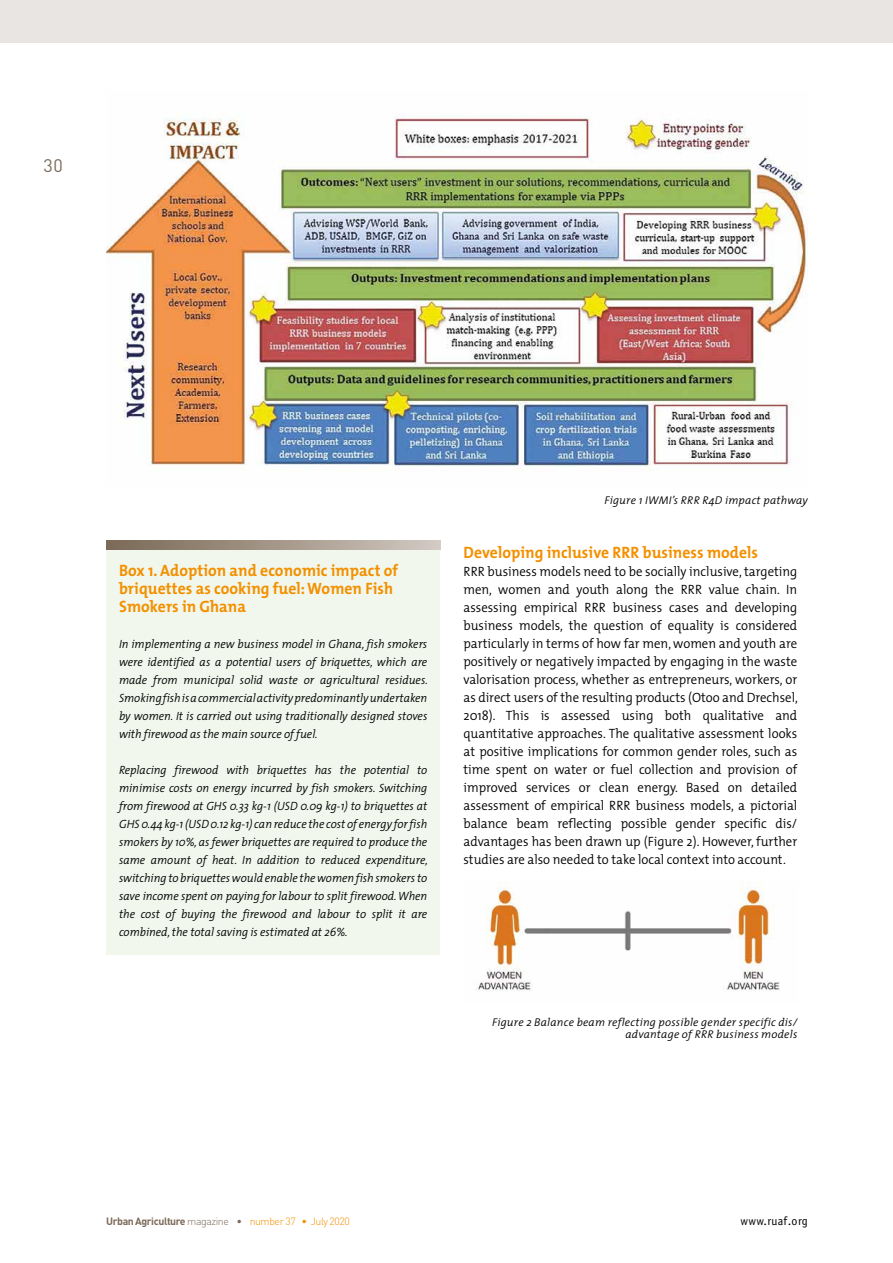
<style>
.page{position:relative;width:893px;height:1263px;background:#fff}
.page>*{position:absolute;margin:0;border:0;box-sizing:border-box;transform-origin:0 0}
.t1{font:18px "DIN";color:#7b6a58}
.t2{font:700 16.5px/18px "The Mix";letter-spacing:.005em;color:#f39000;scale:.95 1}
.t3{font:300 13.5px/18px "The Mix";color:#000;text-align:justify;scale:.95 1}
.t4{font:italic 300 12px/18px "The Mix";color:#000;text-align:justify;scale:.95 1}
.t5{font:12px "Officina Sans";letter-spacing:.03em;color:#000}
.t6{font:italic 300 11.25px/12px "The Mix";letter-spacing:.02em;color:#000;text-align:right}
.t7{font:300 10.5px "DIN";letter-spacing:-.04em;color:#f39000}
.s1{font-weight:700;color:#7b6a58}
.s2{color:#7b6a58}
</style>
<div class="page">
<div style="left:0;top:0;width:893px;height:43px;background:#e9e5e2"></div>
<img style="left:476px;top:881px;width:304px;height:110px">
<div style="left:106px;top:549px;width:334px;height:405px;background:#f1f7ed"></div>
<svg style="left:106px;top:540px;width:334px;height:9px;background:#a4978a"></svg>
<img style="left:106px;top:114px;width:702px;height:357px">
<h1 class="t1" style="left:44px;top:155px;width:21px">30</h1>
<p class="t2" style="left:119px;top:561px;width:295px">Box 1. Adoption and economic impact of briquettes as cooking fuel: Women Fish<br>Smokers in Ghana</p>
<p class="t4" style="left:119px;top:635px;width:326px">In implementing a new business model in Ghana, fish smokers were identified as a potential users of briquettes, which are made from municipal solid waste or agricultural residues.<br>Smoking fish is a commercial activity predominantly undertaken by women. It is carried out using traditionally designed stoves with firewood as the main source of fuel.</p>
<p class="t4" style="left:119px;top:761px;width:327px">Replacing firewood with briquettes has the potential to minimise costs on energy incurred by fish smokers. Switching from firewood at GHS 0.33 kg-1 (USD 0.09 kg-1) to briquettes at GHS 0.44 kg-1 (USD 0.12 kg-1) can reduce the cost of energy for fish smokers by 10%, as fewer briquettes are required to produce the same amount of heat. In addition to reduced expenditure, switching to briquettes would enable the women fish smokers to save income spent on paying for labour to split firewood. When the cost of buying the firewood and labour to split it are combined, the total saving is estimated at 26%.</p>
<p class="t6" style="left:604px;top:494px;width:205px">Figure 1 IWMI’s RRR R4D impact pathway</p>
<p class="t2" style="left:463px;top:543px;width:312px">Developing inclusive RRR business models</p>
<p class="t3" style="left:463px;top:562px;width:353px">RRR business models need to be socially inclusive, targeting men, women and youth along the RRR value chain. In assessing empirical RRR business cases and developing business models, the question of equality is considered particularly in terms of how far men, women and youth are positively or negatively impacted by engaging in the waste valorisation process, whether as entrepreneurs, workers, or as direct users of the resulting products (Otoo and Drechsel, 2018). This is assessed using both qualitative and quantitative approaches. The qualitative assessment looks at positive implications for common gender roles, such as time spent on water or fuel collection and provision of improved services or clean energy. Based on detailed assessment of empirical RRR business models, a pictorial balance beam reflecting possible gender specific dis/ advantages has been drawn up (Figure 2). However, further studies are also needed to take local context into account.</p>
<p class="t6" style="left:492px;top:1016px;width:307px">Figure 2 Balance beam reflecting possible gender specific dis/ advantage of RRR business models</p>
<p class="t7" style="left:106px;top:1215px;width:245px"><span class="s1">Urban Agriculture</span> <span class="s2">magazine •</span> number 37 • July 2020</p>
<p class="t5" style="left:741px;top:1214px;width:69px">www.ruaf.org</p>
</div>
